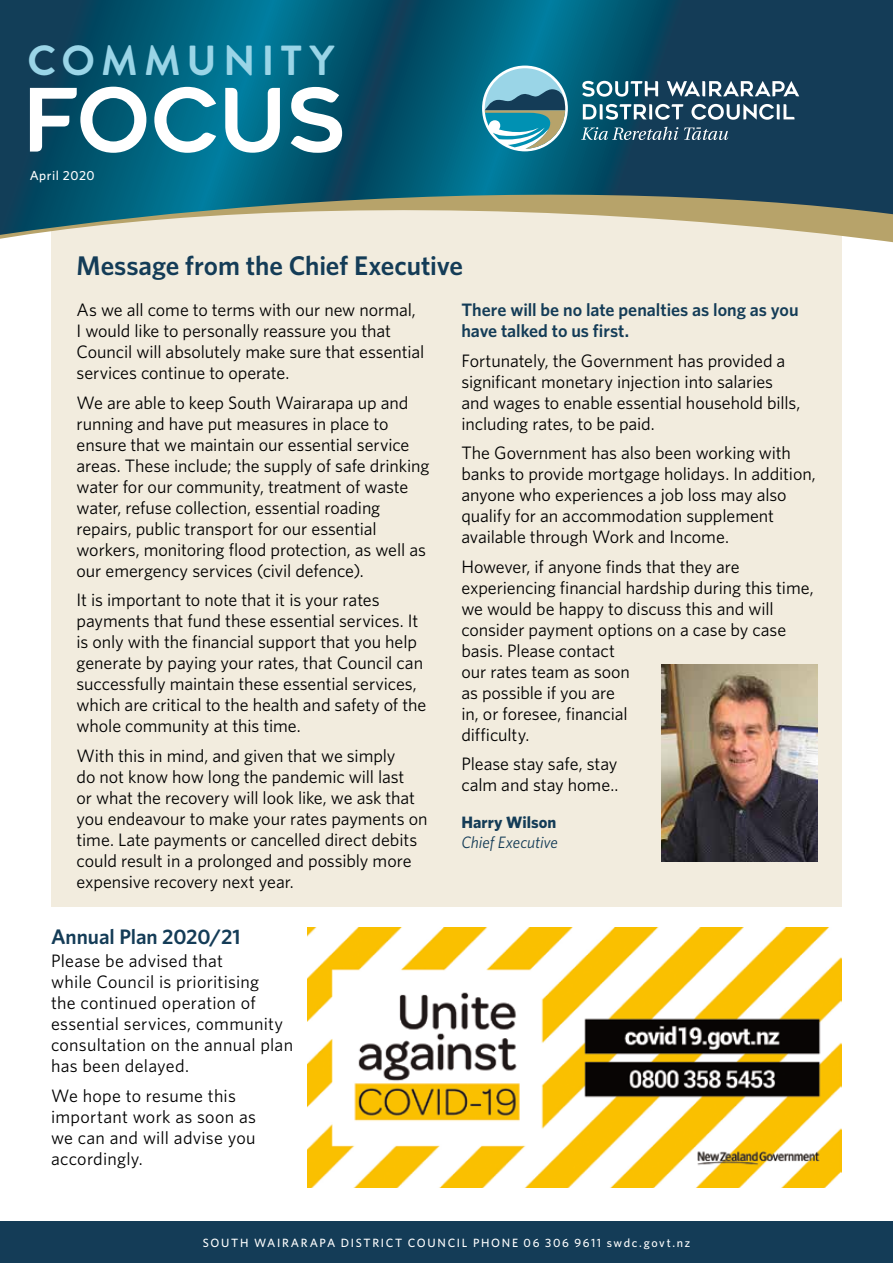
<style>
.page{position:relative;width:893px;height:1263px;background:#fff}
.page>*{position:absolute;margin:0;border:0;box-sizing:border-box;transform-origin:0 0}
.t1{font:87px "Agenor";letter-spacing:-.005em;color:#fff}
.t2{font:700 42px "Brandon Grotesque";letter-spacing:.145em;color:#9ad5e7}
.t3{font:600 27px "Whitney";letter-spacing:-.005em;color:#143c57}
.t4{font:600 21px "Whitney";color:#143c57}
.t5{font:18px/21px "Whitney";letter-spacing:-.005em;color:#000}
.t6{font:18px/21px "Whitney";letter-spacing:.015em;color:#000}
.t7{font:600 18px/21px "Whitney";letter-spacing:-.005em;color:#143c57}
.t8{font:italic 16.5px "Whitney";letter-spacing:-.005em;color:#143c57}
.t9{font:700 16.5px "Whitney";letter-spacing:.005em;color:#143c57}
.t10{font:500 13.05px "Whitney";letter-spacing:.04em;color:#fff}
.t11{font:500 12px "Whitney";letter-spacing:.14em;color:#fff}
</style>
<div class="page">
<div style="left:51px;top:197px;width:791px;height:710px;background:#f2ecde"></div>
<img style="left:661px;top:664px;width:157px;height:198px">
<img style="left:307px;top:927px;width:534px;height:261px">
<div style="left:0;top:1221px;width:893px;height:42px;background:#143c57"></div>
<svg style="left:0;top:0;width:893px;height:235px;background:#236275"></svg>
<svg style="left:482px;top:66px;width:86px;height:85px"></svg>
<svg style="left:485px;top:68px;width:80px;height:81px;background:#61a1af"></svg>
<svg style="left:581px;top:127px;width:147px;height:13px;background:#4d7386"></svg>
<svg style="left:583px;top:104px;width:211px;height:16px"></svg>
<svg style="left:582px;top:81px;width:217px;height:16px"></svg>
<h2 class="t2" style="left:28px;top:31px;width:308px">COMMUNITY</h2>
<h1 class="t1" style="left:23px;top:69px;width:324px">FOCUS</h1>
<p class="t10" style="left:30px;top:167px;width:66px">April 2020</p>
<h3 class="t3" style="left:77px;top:248px;width:388px">Message from the Chief Executive</h3>
<p class="t7" style="left:461px;top:299px;width:339px">There will be no late penalties as long as you have talked to us first.</p>
<p class="t5" style="left:461px;top:349px;width:341px">Fortunately, the Government has provided a significant monetary injection into salaries and wages to enable essential household bills, including rates, to be paid.</p>
<p class="t5" style="left:461px;top:442px;width:356px">The Government has also been working with banks to provide mortgage holidays. In addition, anyone who experiences a job loss may also qualify for an accommodation supplement available through Work and Income.</p>
<p class="t5" style="left:461px;top:555px;width:354px">However, if anyone finds that they are experiencing financial hardship during this time, we would be happy to discuss this and will consider payment options on a case by case basis. Please contact<br>our rates team as soon<br>as possible if you are<br>in, or foresee, financial<br>difficulty.</p>
<p class="t5" style="left:461px;top:753px;width:159px">Please stay safe, stay calm and stay home..</p>
<p class="t9" style="left:461px;top:811px;width:97px">Harry Wilson</p>
<p class="t8" style="left:461px;top:831px;width:98px">Chief Executive</p>
<p class="t5" style="left:77px;top:299px;width:349px">As we all come to terms with our new normal, I would like to personally reassure you that Council will absolutely make sure that essential services continue to operate.</p>
<p class="t5" style="left:77px;top:391px;width:355px">We are able to keep South Wairarapa up and running and have put measures in place to ensure that we maintain our essential service areas. These include; the supply of safe drinking water for our community, treatment of waste water, refuse collection, essential roading repairs, public transport for our essential workers, monitoring flood protection, as well as our emergency services (civil defence).</p>
<p class="t5" style="left:77px;top:589px;width:351px">It is important to note that it is your rates payments that fund these essential services. It is only with the financial support that you help generate by paying your rates, that Council can successfully maintain these essential services, which are critical to the health and safety of the whole community at this time.</p>
<p class="t5" style="left:77px;top:744px;width:352px">With this in mind, and given that we simply<br>do not know how long the pandemic will last<br>or what the recovery will look like, we ask that you endeavour to make your rates payments on time. Late payments or cancelled direct debits could result in a prolonged and possibly more expensive recovery next year.</p>
<p class="t4" style="left:51px;top:923px;width:191px">Annual Plan 2020/21</p>
<p class="t6" style="left:51px;top:950px;width:244px">Please be advised that<br>while Council is prioritising<br>the continued operation of essential services, community consultation on the annual plan has been delayed.</p>
<p class="t6" style="left:51px;top:1084px;width:206px">We hope to resume this important work as soon as we can and will advise you accordingly.</p>
<p class="t11" style="left:203px;top:1235px;width:489px">SOUTH WAIRARAPA DISTRICT COUNCIL PHONE 06 306 9611 swdc.govt.nz</p>
</div>
